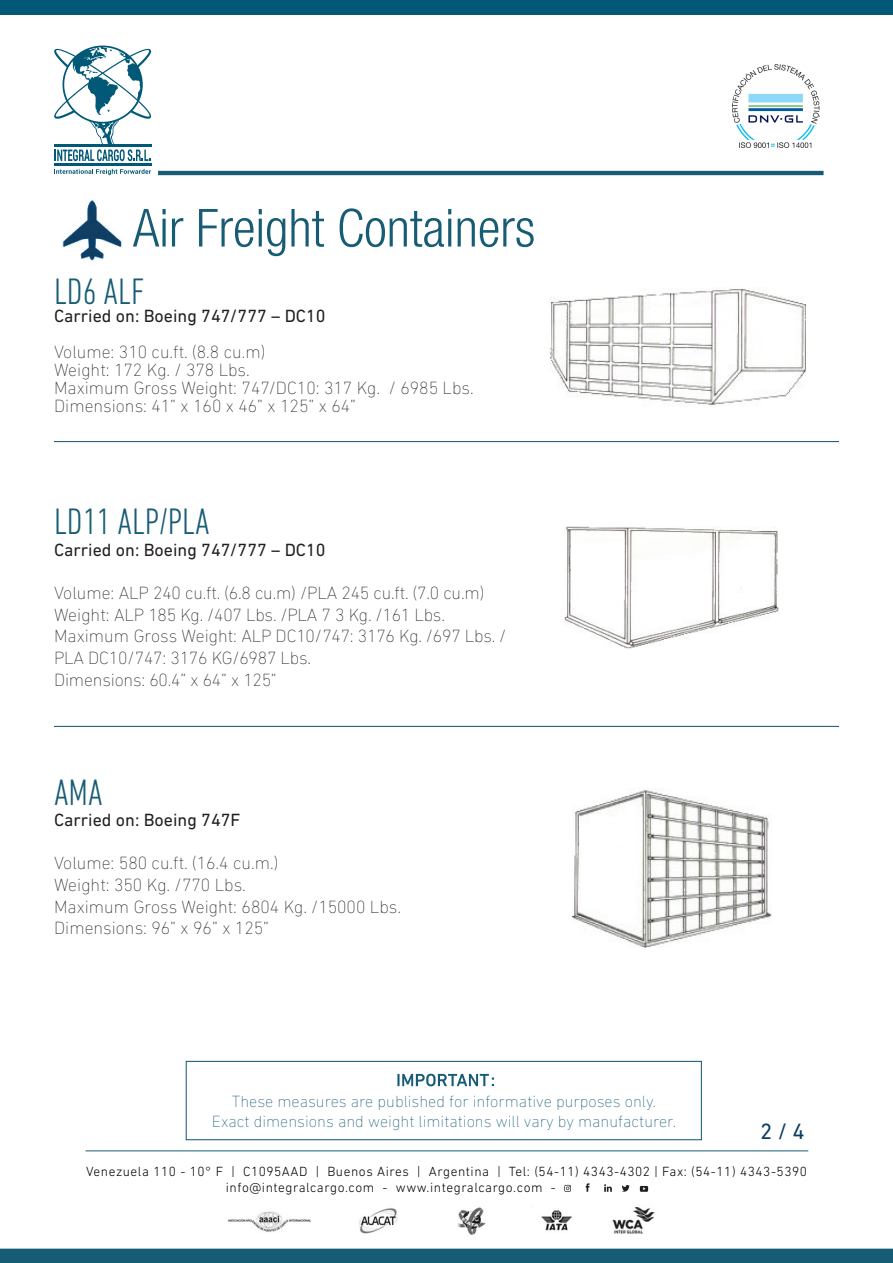
<style>
.page{position:relative;width:893px;height:1263px;background:#fff}
.page>*{position:absolute;margin:0;border:0;box-sizing:border-box;transform-origin:0 0}
.t1{font:300 condensed 52.5px "Helvetica Neue";color:#175c75}
.t2{font:300 condensed 37.5px "DIN Next LT Pro";color:#175c75}
.t3{font:22.5px "DIN Next LT Pro";color:#0f3d61}
.t4{font:200 18px/21.6px "DIN Next LT Pro";color:#231f20}
.t5{font:18px "DIN Next LT Pro";color:#231f20}
.t6{font:200 16.5px "DIN Next LT Pro";color:#175c75}
.t7{font:300 13.5px "DIN Next LT Pro";letter-spacing:.04em;color:#000}
</style>
<div class="page">
<img style="left:549px;top:288px;width:257px;height:117px">
<img style="left:565px;top:526px;width:214px;height:122px">
<img style="left:573px;top:790px;width:198px;height:158px">
<hr style="left:54px;top:441px;width:785px;height:1px;background:#175c75">
<hr style="left:54px;top:726px;width:785px;height:1px;background:#175c75">
<img style="left:62px;top:200px;width:60px;height:63px">
<svg style="left:397px;top:1074px;width:97px;height:12px"></svg>
<div style="left:186px;top:1061px;width:516px;height:79px;border:1px solid #175c75"></div>
<div style="left:0;top:0;width:893px;height:14px;background:#015977"></div>
<hr style="left:158px;top:171px;width:666px;height:4px;background:#175c75">
<svg style="left:54px;top:169px;width:97px;height:6px"></svg>
<hr style="left:54px;top:163px;width:97px;height:3px;background:#015977">
<svg style="left:54px;top:46px;width:97px;height:115px"></svg>
<img style="left:732px;top:64px;width:87px;height:83px">
<div style="left:0;top:1249px;width:893px;height:13px;background:#175c75"></div>
<div style="left:0;top:1248px;width:893px;height:15px;border:2px solid #175c75"></div>
<img style="left:227px;top:1207px;width:429px;height:28px">
<hr style="left:86px;top:1150px;width:722px;height:1px;background:#175c75">
<svg style="left:586px;top:1183px;width:3px;height:9px"></svg>
<svg style="left:604px;top:1184px;width:8px;height:8px"></svg>
<svg style="left:622px;top:1185px;width:8px;height:7px"></svg>
<svg style="left:640px;top:1186px;width:8px;height:6px"></svg>
<svg style="left:564px;top:1185px;width:7px;height:7px"></svg>
<p class="t1" style="left:133px;top:198px;width:404px">Air Freight Containers</p>
<p class="t2" style="left:54px;top:270px;width:92px">LD6 ALF</p>
<p class="t5" style="left:54px;top:305px;width:273px">Carried on: Boeing 747/777 – DC10</p>
<p class="t4" style="left:54px;top:341px;width:213px">Volume: 310 cu.ft. (8.8 cu.m)</p>
<p class="t4" style="left:54px;top:359px;width:197px">Weight: 172 Kg. / 378 Lbs.</p>
<p class="t4" style="left:54px;top:377px;width:421px">Maximum Gross Weight: 747/DC10: 317 Kg. / 6985 Lbs.</p>
<p class="t4" style="left:54px;top:395px;width:303px">Dimensions: 41” x 160 x 46” x 125” x 64”</p>
<p class="t2" style="left:54px;top:500px;width:157px">LD11 ALP/PLA</p>
<p class="t5" style="left:54px;top:539px;width:273px">Carried on: Boeing 747/777 – DC10</p>
<p class="t4" style="left:54px;top:582px;width:432px">Volume: ALP 240 cu.ft. (6.8 cu.m) /PLA 245 cu.ft. (7.0 cu.m)</p>
<p class="t4" style="left:54px;top:604px;width:392px">Weight: ALP 185 Kg. /407 Lbs. /PLA 7 3 Kg. /161 Lbs.</p>
<p class="t4" style="left:54px;top:625px;width:454px">Maximum Gross Weight: ALP DC10/747: 3176 Kg. /697 Lbs. /<br>PLA DC10/747: 3176 KG/6987 Lbs.</p>
<p class="t4" style="left:54px;top:669px;width:224px">Dimensions: 60.4” x 64” x 125”</p>
<p class="t2" style="left:54px;top:770px;width:50px">AMA</p>
<p class="t5" style="left:54px;top:809px;width:188px">Carried on: Boeing 747F</p>
<p class="t4" style="left:54px;top:852px;width:226px">Volume: 580 cu.ft. (16.4 cu.m.)</p>
<p class="t4" style="left:54px;top:874px;width:193px">Weight: 350 Kg. /770 Lbs.</p>
<p class="t4" style="left:54px;top:895px;width:348px">Maximum Gross Weight: 6804 Kg. /15000 Lbs.</p>
<p class="t4" style="left:54px;top:917px;width:216px">Dimensions: 96” x 96” x 125”</p>
<p class="t6" style="left:232px;top:1092px;width:426px">These measures are published for informative purposes only.</p>
<p class="t6" style="left:212px;top:1111px;width:466px">Exact dimensions and weight limitations will vary by manufacturer.</p>
<p class="t7" style="left:86px;top:1163px;width:722px">Venezuela 110 - 10° F | C1095AAD | Buenos Aires | Argentina | Tel: (54-11) 4343-4302 | Fax: (54-11) 4343-5390</p>
<p class="t7" style="left:226px;top:1179px;width:332px">info@integralcargo.com - www.integralcargo.com -</p>
<p class="t3" style="left:760px;top:1118px;width:46px">2 / 4</p>
</div>
